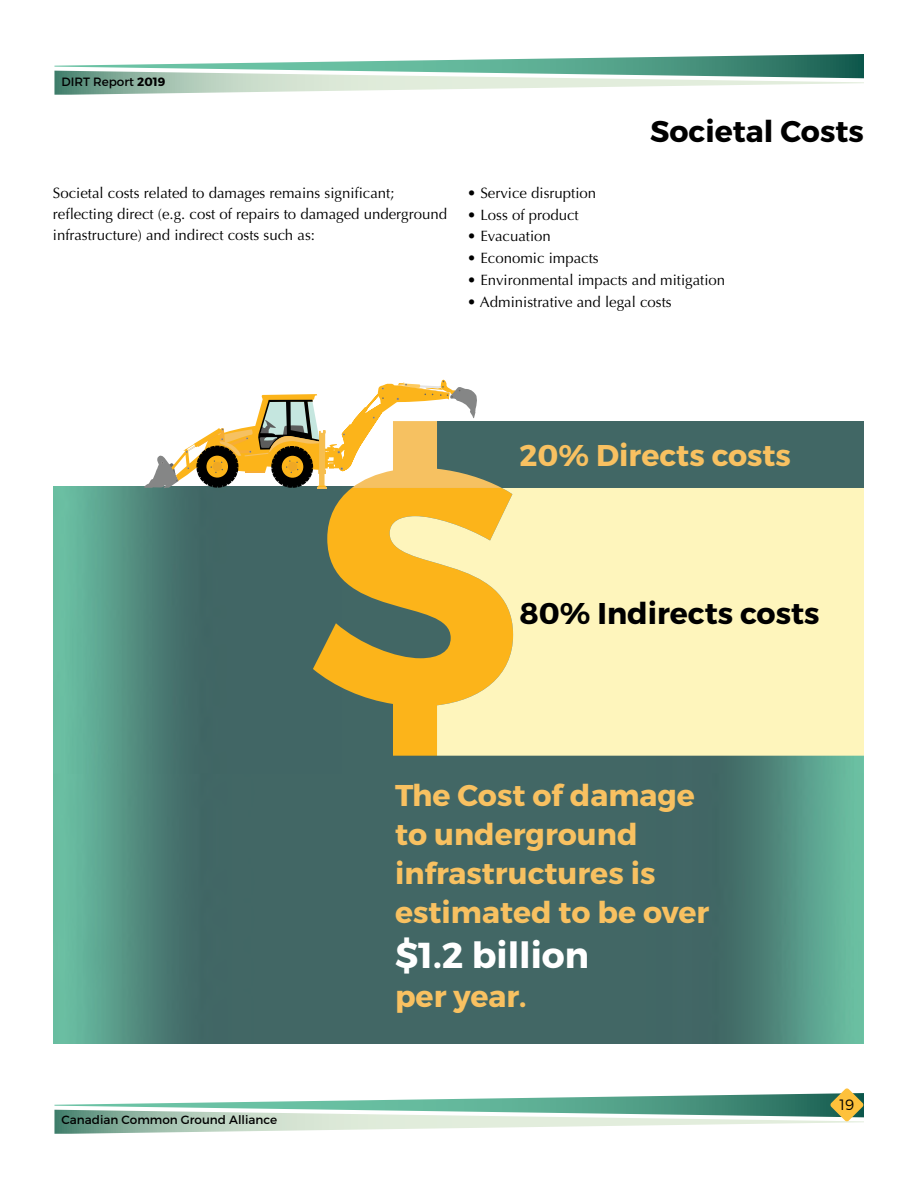
<style>
.page{position:relative;width:918px;height:1188px;background:#fff}
.page>*{position:absolute;margin:0;border:0;box-sizing:border-box;transform-origin:0 0}
.t1{font:700 36px "Montserrat";color:#fff}
.t2{font:700 30px/39px "Montserrat";color:#f8c161}
.t3{font:700 30px "Montserrat";color:#000}
.t4{font:15px/21px "Optima";color:#000}
.t5{font:300 15px "Montserrat";color:#000}
.t6{font:12px "Montserrat";color:#000}
.s1{font-weight:700}
</style>
<div class="page">
<svg style="left:54px;top:54px;width:810px;height:41px"></svg>
<svg style="left:54px;top:1088px;width:810px;height:46px"></svg>
<img style="left:54px;top:486px;width:810px;height:557px">
<div style="left:437px;top:421px;width:427px;height:67px;background:#416765"></div>
<svg style="left:313px;top:489px;width:77px;height:267px;background:#988a42"></svg>
<svg style="left:143px;top:379px;width:359px;height:110px"></svg>
<svg style="left:390px;top:488px;width:474px;height:268px;background:#f9e7a1"></svg>
<p class="t6" style="left:61px;top:74px;width:105px">DIRT Report <span class="s1">2019</span></p>
<h2 class="t3" style="left:650px;top:113px;width:215px">Societal Costs</h2>
<p class="t4" style="left:53px;top:182px;width:396px">Societal costs related to damages remains significant; reflecting direct (e.g. cost of repairs to damaged underground infrastructure) and indirect costs such as:</p>
<p class="t4" style="left:467px;top:182px;width:131px">• Service disruption</p>
<p class="t4" style="left:467px;top:204px;width:113px">• Loss of product</p>
<p class="t4" style="left:467px;top:226px;width:85px">• Evacuation</p>
<p class="t4" style="left:467px;top:248px;width:133px">• Economic impacts</p>
<p class="t4" style="left:467px;top:269px;width:260px">• Environmental impacts and mitigation</p>
<p class="t4" style="left:467px;top:291px;width:206px">• Administrative and legal costs</p>
<h2 class="t2" style="left:519px;top:437px;width:273px">20% Directs costs</h2>
<h2 class="t3" style="left:519px;top:595px;width:302px">80% Indirects costs</h2>
<p class="t6" style="left:62px;top:1113px;width:217px">Canadian Common Ground Alliance</p>
<h2 class="t2" style="left:395px;top:776px;width:316px">The Cost of damage to underground infrastructures is estimated to be over</h2>
<h1 class="t1" style="left:395px;top:933px;width:196px">$1.2 billion</h1>
<h2 class="t2" style="left:395px;top:977px;width:133px">per year.</h2>
<p class="t5" style="left:840px;top:1096px;width:16px">19</p>
</div>
